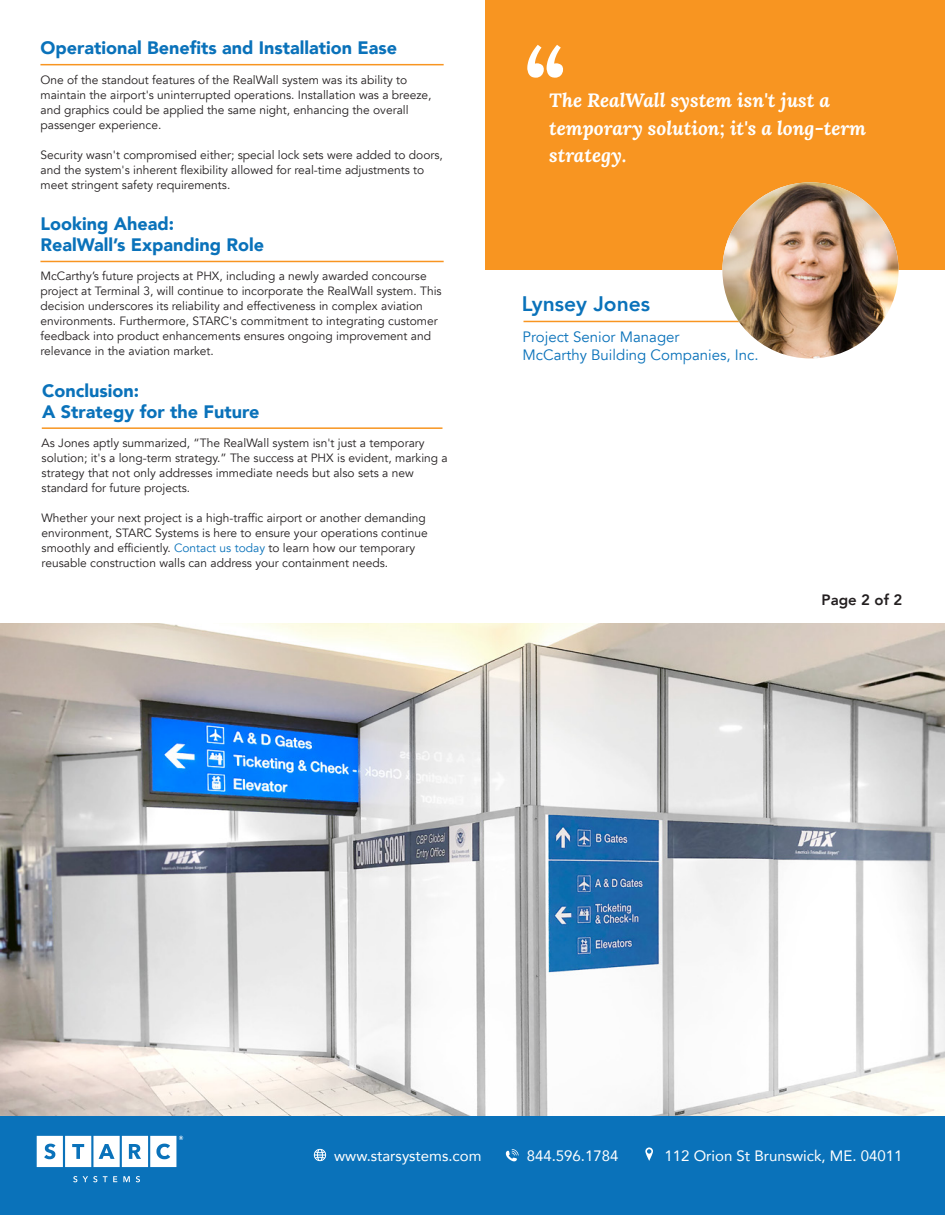
<style>
.page{position:relative;width:945px;height:1215px;background:#fff}
.page>*{position:absolute;margin:0;border:0;box-sizing:border-box;transform-origin:0 0}
.t1{font:800 21px "Avenir";color:#0a72ba}
.t2{font:italic 19.2px/27.5px "Lora";color:#fff}
.t3{font:900 18px/21px "Avenir";color:#0a72ba}
.t4{font:15px "Avenir";color:#fff}
.t5{font:15px/18px "Avenir";color:#0a72ba}
.t6{font:800 15px "Avenir";color:#231f20}
.t7{font:12px/15px "Avenir";color:#231f20}
.s1{color:#0a72ba}
</style>
<div class="page">
<img style="left:1px;top:624px;width:944px;height:493px">
<div style="left:0;top:1117px;width:945px;height:98px;background:#0a72ba"></div>
<hr style="left:40px;top:261px;width:404px;height:1px;background:#f89521">
<hr style="left:40px;top:64px;width:404px;height:1px;background:#f89521">
<svg style="left:506px;top:1149px;width:13px;height:12px"></svg>
<svg style="left:645px;top:1147px;width:8px;height:14px"></svg>
<svg style="left:314px;top:1149px;width:12px;height:12px"></svg>
<div style="left:486px;top:0;width:459px;height:270px;background:#f89521"></div>
<svg style="left:527px;top:45px;width:36px;height:33px"></svg>
<hr style="left:524px;top:321px;width:224px;height:1px;background:#f89521">
<img style="left:722px;top:182px;width:177px;height:176px;border-radius:88px">
<svg style="left:73px;top:1176px;width:4px;height:6px"></svg>
<svg style="left:83px;top:1176px;width:14px;height:6px"></svg>
<svg style="left:103px;top:1176px;width:4px;height:6px"></svg>
<svg style="left:113px;top:1176px;width:4px;height:6px"></svg>
<svg style="left:123px;top:1176px;width:7px;height:6px"></svg>
<svg style="left:136px;top:1176px;width:4px;height:6px"></svg>
<svg style="left:37px;top:1136px;width:146px;height:31px"></svg>
<hr style="left:42px;top:427px;width:401px;height:2px;background:#f89521">
<h3 class="t3" style="left:40px;top:37px;width:358px">Operational Benefits and Installation Ease</h3>
<p class="t7" style="left:40px;top:73px;width:393px">One of the standout features of the RealWall system was its ability to maintain the airport's uninterrupted operations. Installation was a breeze, and graphics could be applied the same night, enhancing the overall passenger experience.</p>
<p class="t7" style="left:40px;top:148px;width:404px">Security wasn't compromised either; special lock sets were added to doors, and the system's inherent flexibility allowed for real-time adjustments to meet stringent safety requirements.</p>
<h3 class="t3" style="left:40px;top:215px;width:225px">Looking Ahead:<br>RealWall’s Expanding Role</h3>
<p class="t7" style="left:40px;top:270px;width:403px">McCarthy’s future projects at PHX, including a newly awarded concourse project at Terminal 3, will continue to incorporate the RealWall system. This decision underscores its reliability and effectiveness in complex aviation environments. Furthermore, STARC's commitment to integrating customer feedback into product enhancements ensures ongoing improvement and relevance in the aviation market.</p>
<h3 class="t3" style="left:42px;top:382px;width:219px">Conclusion:<br>A Strategy for the Future</h3>
<p class="t7" style="left:42px;top:437px;width:408px">As Jones aptly summarized, “The RealWall system isn't just a temporary solution; it's a long-term strategy.” The success at PHX is evident, marking a strategy that not only addresses immediate needs but also sets a new standard for future projects.</p>
<p class="t7" style="left:42px;top:512px;width:388px">Whether your next project is a high-traffic airport or another demanding environment, STARC Systems is here to ensure your operations continue smoothly and efficiently. <span class="s1">Contact us today</span> to learn how our temporary reusable construction walls can address your containment needs.</p>
<h2 class="t2" style="left:549px;top:89px;width:319px">The RealWall system isn't just a temporary solution; it's a long-term strategy.</h2>
<h1 class="t1" style="left:522px;top:295px;width:130px">Lynsey Jones</h1>
<p class="t5" style="left:523px;top:330px;width:237px">Project Senior Manager<br>McCarthy Building Companies, Inc.</p>
<p class="t6" style="left:822px;top:593px;width:82px">Page 2 of 2</p>
<p class="t4" style="left:334px;top:1150px;width:149px">www.starsystems.com</p>
<p class="t4" style="left:527px;top:1150px;width:93px">844.596.1784</p>
<p class="t4" style="left:665px;top:1150px;width:239px">112 Orion St Brunswick, ME. 04011</p>
</div>
